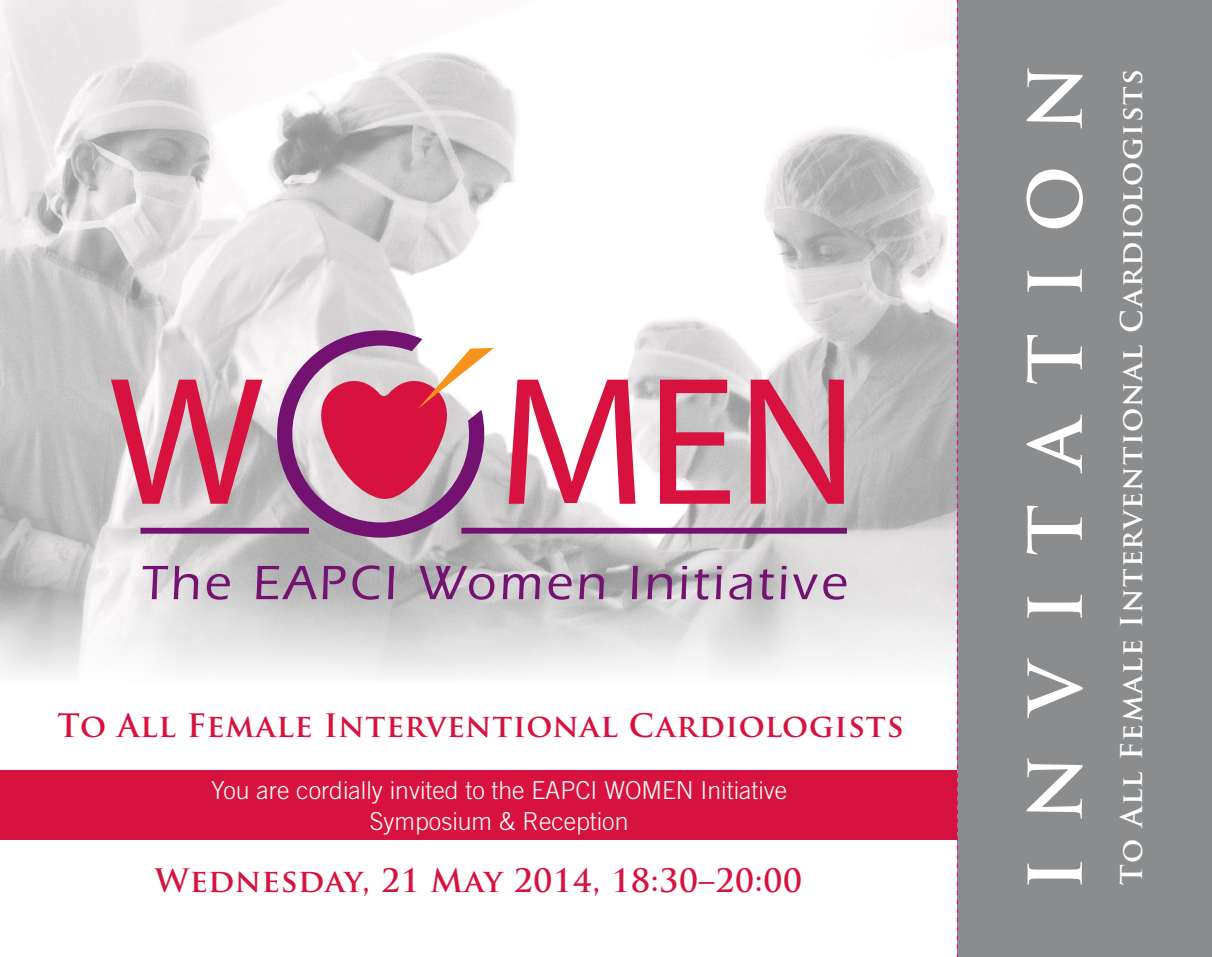
<style>
.page{position:relative;width:1212px;height:957px;background:#fff}
.page>*{position:absolute;margin:0;border:0;box-sizing:border-box;transform-origin:0 0}
.t1{font:700 72px "Trajan Pro";letter-spacing:.49em;color:#fff}
.t2{font:700 31.5px "Trajan Pro";letter-spacing:.025em;color:#d7123e}
.t3{font:700 29.25px "Trajan Pro";letter-spacing:.05em;color:#fff}
.t4{font:300 24.75px/31.5px "Trade Gothic";color:#fff;text-align:center}
</style>
<div class="page">
<img style="left:0;top:0;width:957px;height:685px">
<div style="left:0;top:769px;width:958px;height:70px;background:#d7123e"></div>
<div style="left:958px;top:0;width:254px;height:957px;background:#8b8c8e"></div>
<svg style="left:957px;top:0;width:1px;height:957px"></svg>
<svg style="left:111px;top:380px;width:152px;height:124px;background:#d28999"></svg>
<svg style="left:509px;top:380px;width:126px;height:124px"></svg>
<svg style="left:660px;top:380px;width:70px;height:124px;background:#cf7287"></svg>
<svg style="left:751px;top:380px;width:93px;height:124px;background:#d17388"></svg>
<svg style="left:143px;top:566px;width:25px;height:33px"></svg>
<svg style="left:174px;top:566px;width:24px;height:33px"></svg>
<svg style="left:207px;top:574px;width:23px;height:26px"></svg>
<svg style="left:256px;top:566px;width:61px;height:33px;background:#a282a1"></svg>
<svg style="left:323px;top:566px;width:23px;height:33px"></svg>
<svg style="left:352px;top:565px;width:28px;height:35px"></svg>
<svg style="left:388px;top:566px;width:6px;height:33px"></svg>
<svg style="left:419px;top:566px;width:75px;height:34px;background:#aa8ba9"></svg>
<svg style="left:503px;top:574px;width:37px;height:25px"></svg>
<svg style="left:549px;top:574px;width:23px;height:26px"></svg>
<svg style="left:579px;top:574px;width:25px;height:25px"></svg>
<svg style="left:632px;top:566px;width:6px;height:33px"></svg>
<svg style="left:647px;top:574px;width:25px;height:25px"></svg>
<svg style="left:681px;top:566px;width:6px;height:33px"></svg>
<svg style="left:695px;top:569px;width:14px;height:31px"></svg>
<svg style="left:716px;top:566px;width:6px;height:33px"></svg>
<svg style="left:729px;top:574px;width:23px;height:26px"></svg>
<svg style="left:760px;top:569px;width:14px;height:31px"></svg>
<svg style="left:781px;top:566px;width:5px;height:33px"></svg>
<svg style="left:793px;top:574px;width:53px;height:26px"></svg>
<svg style="left:277px;top:330px;width:217px;height:207px;background:#c9849f"></svg>
<div style="left:461px;top:528px;width:386px;height:6px;border:3px solid #741272"></div>
<div style="left:140px;top:528px;width:169px;height:6px;border:3px solid #741272"></div>
<p class="t2" style="left:58px;top:706px;width:848px">To All Female Interventional Cardiologists</p>
<p class="t4" style="left:211px;top:774px;width:578px">You are cordially invited to the EAPCI WOMEN Initiative<br>Symposium &amp; Reception</p>
<p class="t2" style="left:155px;top:861px;width:649px">Wednesday, 21 May 2014, 18:30–20:00</p>
<h1 class="t1" style="left:1011px;top:890px;width:828px;rotate:-90deg">INVITATION</h1>
<p class="t3" style="left:1113px;top:885px;width:817px;rotate:-90deg">To All Female Interventional Cardiologists</p>
</div>
